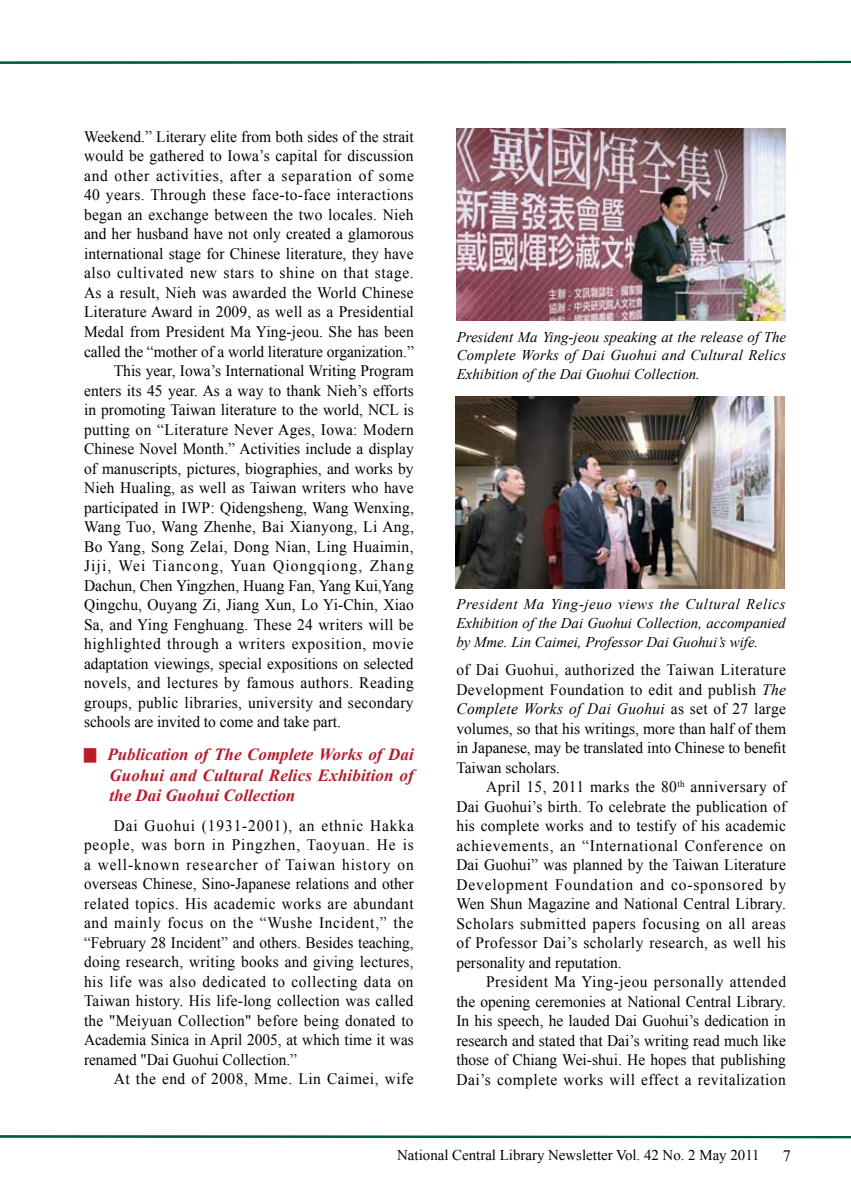
<style>
.page{position:relative;width:851px;height:1191px;background:#fff}
.page>*{position:absolute;margin:0;border:0;box-sizing:border-box;transform-origin:0 0}
.t1{font:italic 700 16.95px/20.2px "Times New Roman";letter-spacing:.005em;color:#b81c2b;text-align:justify}
.t2{font:15.9px/19.5px "Times New Roman";letter-spacing:.01em;color:#000;text-align:justify}
.t3{font:15.9px/19.5px "Times New Roman";letter-spacing:.01em;color:#000;text-align:justify;scale:.96 1}
.t4{font:15.9px "Times New Roman";letter-spacing:.03em;color:#000}
.t5{font:15.9px "Times New Roman";letter-spacing:.04em;color:#000}
.t6{font:15.9px "Times New Roman";letter-spacing:.05em;color:#000}
.t7{font:15.9px "Times New Roman";letter-spacing:.075em;color:#000}
.t8{font:15.9px "Times New Roman";letter-spacing:.035em;color:#000}
.t9{font:italic 14.85px/18.8px "Times New Roman";color:#000;text-align:justify}
.t10{font:14.85px "Times New Roman";color:#000}
.s1{font-size:11.85px}
.s2{font-style:italic}
</style>
<div class="page">
<svg style="left:0;top:60px;width:850px;height:4px"></svg>
<svg style="left:0;top:1135px;width:850px;height:4px"></svg>
<img style="left:455px;top:396px;width:329px;height:192px">
<img style="left:457px;top:129px;width:328px;height:192px">
<p class="t2" style="left:84px;top:127px;width:331px">Weekend.” Literary elite from both sides of the strait</p>
<p class="t2" style="left:84px;top:146px;width:331px">would be gathered to Iowa’s capital for discussion</p>
<p class="t6" style="left:84px;top:165px;width:331px">and other activities, after a separation of some</p>
<p class="t4" style="left:84px;top:184px;width:331px">40 years. Through these face-to-face interactions</p>
<p class="t2" style="left:84px;top:205px;width:331px">began an exchange between the two locales. Nieh</p>
<p class="t2" style="left:84px;top:224px;width:331px">and her husband have not only created a glamorous</p>
<p class="t2" style="left:84px;top:244px;width:331px">international stage for Chinese literature, they have</p>
<p class="t5" style="left:84px;top:262px;width:331px">also cultivated new stars to shine on that stage.</p>
<p class="t2" style="left:84px;top:283px;width:331px">As a result, Nieh was awarded the World Chinese</p>
<p class="t2" style="left:84px;top:302px;width:331px">Literature Award in 2009, as well as a Presidential</p>
<p class="t2" style="left:84px;top:322px;width:331px">Medal from President Ma Ying-jeou. She has been</p>
<p class="t2" style="left:84px;top:341px;width:331px">called the “mother of a world literature organization.”</p>
<p class="t2" style="left:114px;top:361px;width:301px">This year, Iowa’s International Writing Program</p>
<p class="t2" style="left:84px;top:380px;width:331px">enters its 45 year. As a way to thank Nieh’s efforts</p>
<p class="t2" style="left:84px;top:400px;width:331px">in promoting Taiwan literature to the world, NCL is</p>
<p class="t2" style="left:84px;top:419px;width:331px">putting on “Literature Never Ages, Iowa: Modern</p>
<p class="t2" style="left:84px;top:439px;width:331px">Chinese Novel Month.” Activities include a display</p>
<p class="t2" style="left:84px;top:458px;width:331px">of manuscripts, pictures, biographies, and works by</p>
<p class="t2" style="left:84px;top:478px;width:331px">Nieh Hualing, as well as Taiwan writers who have</p>
<p class="t2" style="left:84px;top:497px;width:331px">participated in IWP: Qidengsheng, Wang Wenxing,</p>
<p class="t2" style="left:84px;top:517px;width:331px">Wang Tuo, Wang Zhenhe, Bai Xianyong, Li Ang,</p>
<p class="t2" style="left:84px;top:536px;width:331px">Bo Yang, Song Zelai, Dong Nian, Ling Huaimin,</p>
<p class="t7" style="left:84px;top:555px;width:331px">Jiji, Wei Tiancong, Yuan Qiongqiong, Zhang</p>
<p class="t2" style="left:84px;top:575px;width:331px">Dachun, Chen Yingzhen, Huang Fan, Yang Kui,Yang</p>
<p class="t2" style="left:84px;top:595px;width:331px">Qingchu, Ouyang Zi, Jiang Xun, Lo Yi-Chin, Xiao</p>
<p class="t2" style="left:84px;top:614px;width:331px">Sa, and Ying Fenghuang. These 24 writers will be</p>
<p class="t5" style="left:84px;top:633px;width:331px">highlighted through a writers exposition, movie</p>
<p class="t2" style="left:84px;top:653px;width:331px">adaptation viewings, special expositions on selected</p>
<p class="t4" style="left:84px;top:672px;width:331px">novels, and lectures by famous authors. Reading</p>
<p class="t2" style="left:84px;top:692px;width:331px">groups, public libraries, university and secondary</p>
<p class="t2" style="left:84px;top:712px;width:258px">schools are invited to come and take part.</p>
<p class="t1" style="left:109px;top:744px;width:306px;text-indent:-26px"><span class="s1">█</span> Publication of The Complete Works of Dai Guohui and Cultural Relics Exhibition of the Dai Guohui Collection</p>
<p class="t3" style="left:84px;top:815px;width:345px;text-indent:30px">Dai Guohui (1931-2001), an ethnic Hakka people, was born in Pingzhen, Taoyuan. He is a well-known researcher of Taiwan history on overseas Chinese, Sino-Japanese relations and other related topics. His academic works are abundant and mainly focus on the “Wushe Incident,” the “February 28 Incident” and others. Besides teaching, doing research, writing books and giving lectures, his life was also dedicated to collecting data on Taiwan history. His life-long collection was called the "Meiyuan Collection" before being donated to Academia Sinica in April 2005, at which time it was renamed "Dai Guohui Collection.”</p>
<p class="t8" style="left:114px;top:1068px;width:301px">At the end of 2008, Mme. Lin Caimei, wife</p>
<p class="t9" style="left:456px;top:327px;width:331px">President Ma Ying-jeou speaking at the release of The Complete Works of Dai Guohui and Cultural Relics Exhibition of the Dai Guohui Collection.</p>
<p class="t9" style="left:456px;top:594px;width:331px">President Ma Ying-jeuo views the Cultural Relics Exhibition of the Dai Guohui Collection, accompanied by Mme. Lin Caimei, Professor Dai Guohui’s wife.</p>
<p class="t2" style="left:456px;top:660px;width:331px">of Dai Guohui, authorized the Taiwan Literature Development Foundation to edit and publish <span class="s2">The Complete Works of Dai Guohui</span> as set of 27 large volumes, so that his writings, more than half of them in Japanese, may be translated into Chinese to benefit Taiwan scholars.</p>
<p class="t2" style="left:456px;top:777px;width:331px;text-indent:30px">April 15, 2011 marks the 80<sup>th</sup> anniversary of Dai Guohui’s birth. To celebrate the publication of his complete works and to testify of his academic achievements, an “International Conference on Dai Guohui” was planned by the Taiwan Literature Development Foundation and co-sponsored by Wen Shun Magazine and National Central Library.<br>Scholars submitted papers focusing on all areas of Professor Dai’s scholarly research, as well his personality and reputation.</p>
<p class="t2" style="left:456px;top:972px;width:331px;text-indent:30px">President Ma Ying-jeou personally attended the opening ceremonies at National Central Library.<br>In his speech, he lauded Dai Guohui’s dedication in research and stated that Dai’s writing read much like those of Chiang Wei-shui. He hopes that publishing Dai’s complete works will effect a revitalization</p>
<p class="t10" style="left:397px;top:1144px;width:364px">National Central Library Newsletter Vol. 42 No. 2 May 2011</p>
<p class="t2" style="left:782px;top:1145px;width:9px">7</p>
</div>
